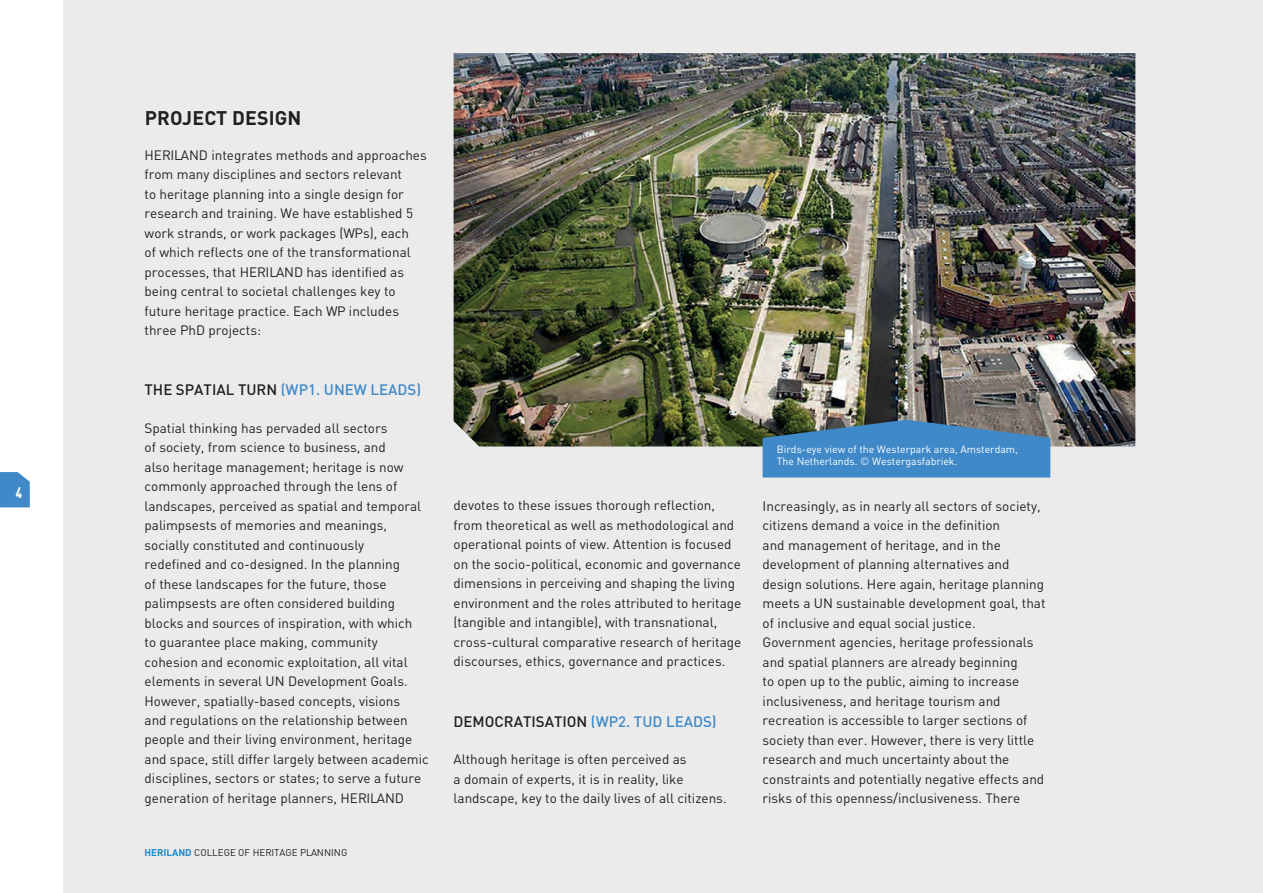
<style>
.page{position:relative;width:1263px;height:893px;background:#fff}
.page>*{position:absolute;margin:0;border:0;box-sizing:border-box;transform-origin:0 0}
.Koppen{font:700 19.5px "DIN Pro";letter-spacing:.01em;color:#231f20}
.SubKoppen{font:500 15px "DIN Pro";color:#231f20}
.SubKoppen-2{font:500 15px "DIN Pro";color:#3f89c8}
.t1{font:900 condensed 15px "DIN Pro";color:#fff}
.Platte_tekst{font:13.5px/19.5px "DIN Pro";color:#231f20}
.Figuurbijschriften{font:10.5px/12.6px "DIN Pro";color:#fff}
.t2{font:9.75px "DIN Pro";color:#231f20}
.s1{color:#231f20}
.s2{font-weight:700;color:#1a8bcb}
.s3{color:#3f89c8}
.s4{font-weight:300}
</style>
<div class="page">
<div style="left:63px;top:0;width:1200px;height:893px;background:#ebebec"></div>
<svg style="left:0;top:472px;width:30px;height:35px"></svg>
<img style="left:454px;top:53px;width:681px;height:393px">
<svg style="left:763px;top:420px;width:287px;height:57px;background:#4482b5"></svg>
<p class="t1" style="left:16px;top:481px;width:8px">4</p>
<p class="Koppen" style="left:145px;top:105px;width:158px">PROJECT DESIGN</p>
<p class="Platte_tekst" style="left:145px;top:144px;width:284px">HERILAND integrates methods and approaches from many disciplines and sectors relevant<br>to heritage planning into a single design for research and training. We have established 5 work strands, or work packages (WPs), each<br>of which reflects one of the transformational processes, that HERILAND has identified as being central to societal challenges key to future heritage practice. Each WP includes three PhD projects:</p>
<p class="SubKoppen-2" style="left:145px;top:377px;width:278px"><span class="s1">THE SPATIAL TURN</span> (WP1. UNEW LEADS)</p>
<p class="Platte_tekst" style="left:145px;top:417px;width:286px">Spatial thinking has pervaded all sectors<br>of society, from science to business, and<br>also heritage management; heritage is now commonly approached through the lens of landscapes, perceived as spatial and temporal palimpsests of memories and meanings, socially constituted and continuously<br>redefined and co-designed. In the planning<br>of these landscapes for the future, those palimpsests are often considered building blocks and sources of inspiration, with which<br>to guarantee place making, community cohesion and economic exploitation, all vital elements in several UN Development Goals.<br>However, spatially-based concepts, visions<br>and regulations on the relationship between people and their living environment, heritage and space, still differ largely between academic disciplines, sectors or states; to serve a future generation of heritage planners, HERILAND</p>
<p class="t2" style="left:145px;top:845px;width:204px"><span class="s2">HERILAND</span> COLLEGE OF HERITAGE PLANNING</p>
<p class="Platte_tekst" style="left:454px;top:494px;width:289px">devotes to these issues thorough reflection, from theoretical as well as methodological and operational points of view. Attention is focused on the socio-political, economic and governance dimensions in perceiving and shaping the living environment and the roles attributed to heritage (tangible and intangible), with transnational, cross-cultural comparative research of heritage discourses, ethics, governance and practices.</p>
<p class="SubKoppen" style="left:454px;top:709px;width:265px">DEMOCRATISATION <span class="s3">(WP2. TUD LEADS)</span></p>
<p class="Platte_tekst" style="left:454px;top:748px;width:275px">Although heritage is often perceived as<br>a domain of experts, it is in reality, like landscape, key to the daily lives of all citizens.</p>
<p class="Figuurbijschriften" style="left:777px;top:442px;width:243px">Birds-eye view of the Westerpark area, Amsterdam,<br>The Netherlands. <span class="s4">©</span> Westergasfabriek.</p>
<p class="Platte_tekst" style="left:763px;top:495px;width:284px">Increasingly, as in nearly all sectors of society, citizens demand a voice in the definition<br>and management of heritage, and in the development of planning alternatives and design solutions. Here again, heritage planning meets a UN sustainable development goal, that of inclusive and equal social justice.</p>
<p class="Platte_tekst" style="left:763px;top:631px;width:283px">Government agencies, heritage professionals and spatial planners are already beginning<br>to open up to the public, aiming to increase inclusiveness, and heritage tourism and recreation is accessible to larger sections of society than ever. However, there is very little research and much uncertainty about the constraints and potentially negative effects and risks of this openness/inclusiveness. There</p>
</div>
